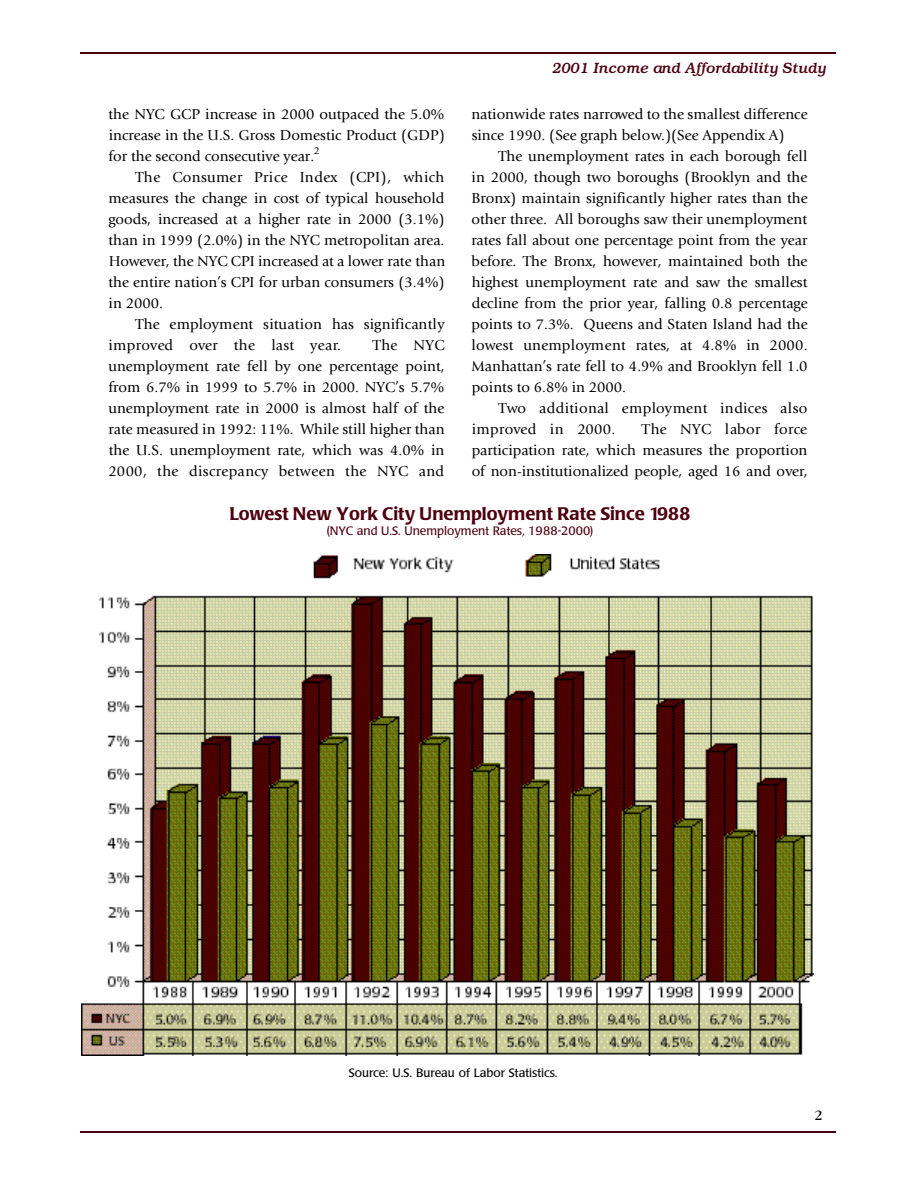
<style>
.page{position:relative;width:918px;height:1188px;background:#fff}
.page>*{position:absolute;margin:0;border:0;box-sizing:border-box;transform-origin:0 0}
.t1{font:500 18px "Poppl Laudatio";color:#4d000f}
.t2{font:15px/21px "Giovanni";color:#000;text-align:justify}
.t3{font:15px/21px "Giovanni";letter-spacing:.025em;color:#000}
.t4{font:italic 500 15px "Bookman";color:#4d000f}
.t5{font:15px "Garamond";color:#000}
.t6{font:12px "Poppl Laudatio";color:#4d000f}
.t7{font:12px "Poppl Laudatio";color:#000}
.t8{font:10.5px "Giovanni";color:#000}
</style>
<div class="page">
<hr style="left:80px;top:52px;width:756px;height:2px;background:#4d000f">
<hr style="left:80px;top:1131px;width:756px;height:2px;background:#4d000f">
<img style="left:81px;top:554px;width:732px;height:501px">
<p class="t2" style="left:109px;top:105px;width:338px">the NYC GCP increase in 2000 outpaced the 5.0% increase in the U.S. Gross Domestic Product (GDP) for the second consecutive year.</p>
<p class="t8" style="left:314px;top:146px;width:7px">2</p>
<p class="t2" style="left:108px;top:168px;width:338px;text-indent:27px">The Consumer Price Index (CPI), which measures the change in cost of typical household goods, increased at a higher rate in 2000 (3.1%) than in 1999 (2.0%) in the NYC metropolitan area.<br>However, the NYC CPI increased at a lower rate than the entire nation’s CPI for urban consumers (3.4%) in 2000.</p>
<p class="t2" style="left:108px;top:315px;width:338px;text-indent:27px">The employment situation has significantly i m p r oved over the last ye a r.</p>
<p class="t2" style="left:108px;top:336px;width:338px;text-indent:265px">The NYC unemployment rate fell by one percentage point, from 6.7% in 1999 to 5.7% in 2000. NYC’s 5.7% unemployment rate in 2000 is almost half of the rate measured in 1992: 11%. While still higher than the U.S. unemployment rate, which was 4.0% in 2000, the discrepancy between the NYC and</p>
<p class="t4" style="left:552px;top:63px;width:275px">2001 Income and Affordability Study</p>
<p class="t2" style="left:471px;top:105px;width:338px">nationwide rates narrowed to the smallest difference since 1990. (See graph below.)(See Appendix A)</p>
<p class="t2" style="left:471px;top:147px;width:338px;text-indent:27px">The unemployment rates in each borough fell in 2000, though two boroughs (Brooklyn and the Bronx) maintain significantly higher rates than the other three. All boroughs saw their unemployment rates fall about one percentage point from the year before. The Bronx, however, maintained both the highest unemployment rate and saw the smallest decline from the prior year, falling 0.8 percentage points to 7.3%. Queens and Staten Island had the l owest unemployment rates, at 4.8% in 20 0 0 .<br>Manhattan’s rate fell to 4.9% and Brooklyn fell 1.0 points to 6.8% in 2000.</p>
<p class="t3" style="left:472px;top:399px;width:337px;text-indent:27px">Two additional employment indices also i m p r oved in 2000.</p>
<p class="t2" style="left:472px;top:420px;width:337px;text-indent:170px">The NYC labor force participation rate, which measures the proportion of non-institutionalized people, aged 16 and over,</p>
<p class="t1" style="left:230px;top:506px;width:462px">Lowest New York City Unemployment Rate Since 1988</p>
<p class="t6" style="left:327px;top:526px;width:268px">(NYC and U.S. Unemployment Rates, 1988-2000)</p>
<p class="t7" style="left:349px;top:1068px;width:210px">Source: U.S. Bureau of Labor Statistics.</p>
<p class="t5" style="left:815px;top:1110px;width:9px">2</p>
</div>
